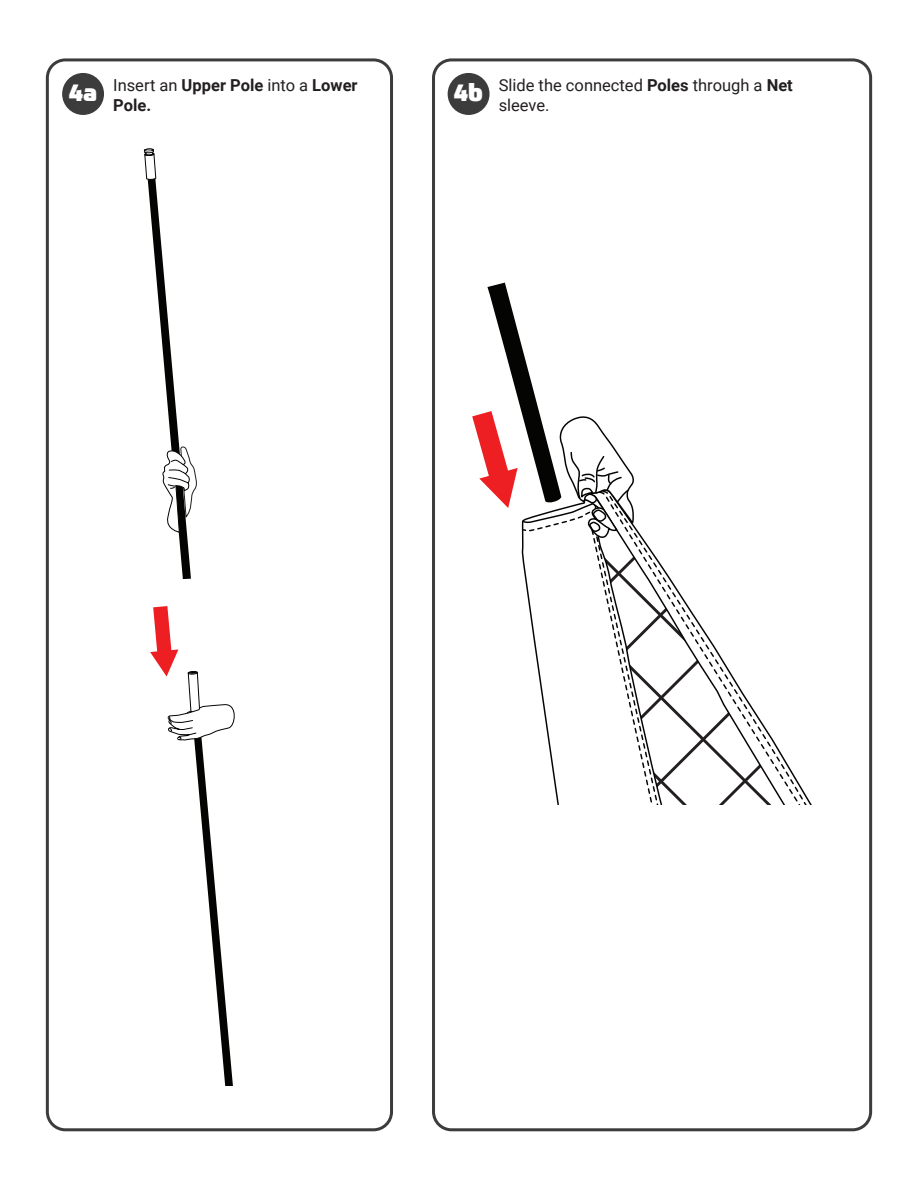
<style>
.page{position:relative;width:918px;height:1188px;background:#fff}
.page>*{position:absolute;margin:0;border:0;box-sizing:border-box;transform-origin:0 0}
.t1{font:900 24px "Prometo";color:#fff}
.t2{font:16.5px/19.8px "Roboto";color:#231f20}
.t3{font:700 16.5px/19.8px "Roboto";color:#231f20}
.s1{font-weight:400}
.s2{font-weight:700}
</style>
<div class="page">
<div style="left:62px;top:73px;width:42px;height:42px;background:#3c3c3d;border-radius:50%"></div>
<div style="left:448px;top:73px;width:42px;height:42px;background:#3c3c3d;border-radius:50%"></div>
<svg style="left:143px;top:148px;width:92px;height:938px"></svg>
<svg style="left:472px;top:282px;width:340px;height:523px"></svg>
<div style="left:46px;top:58px;width:347px;height:1073px;border:3px solid #3c3c3d;border-radius:18px"></div>
<div style="left:432px;top:58px;width:440px;height:1073px;border:3px solid #3c3c3d;border-radius:18px"></div>
<p class="t3" style="left:113px;top:75px;width:246px"><span class="s1">Insert an</span> Upper Pole <span class="s1">into a</span> Lower<br>Pole.</p>
<p class="t2" style="left:499px;top:75px;width:296px">Slide the connected <span class="s2">Poles</span> through a <span class="s2">Net </span>sleeve.</p>
<h1 class="t1" style="left:69px;top:77px;width:30px">4a</h1>
<h1 class="t1" style="left:454px;top:77px;width:31px">4b</h1>
</div>
